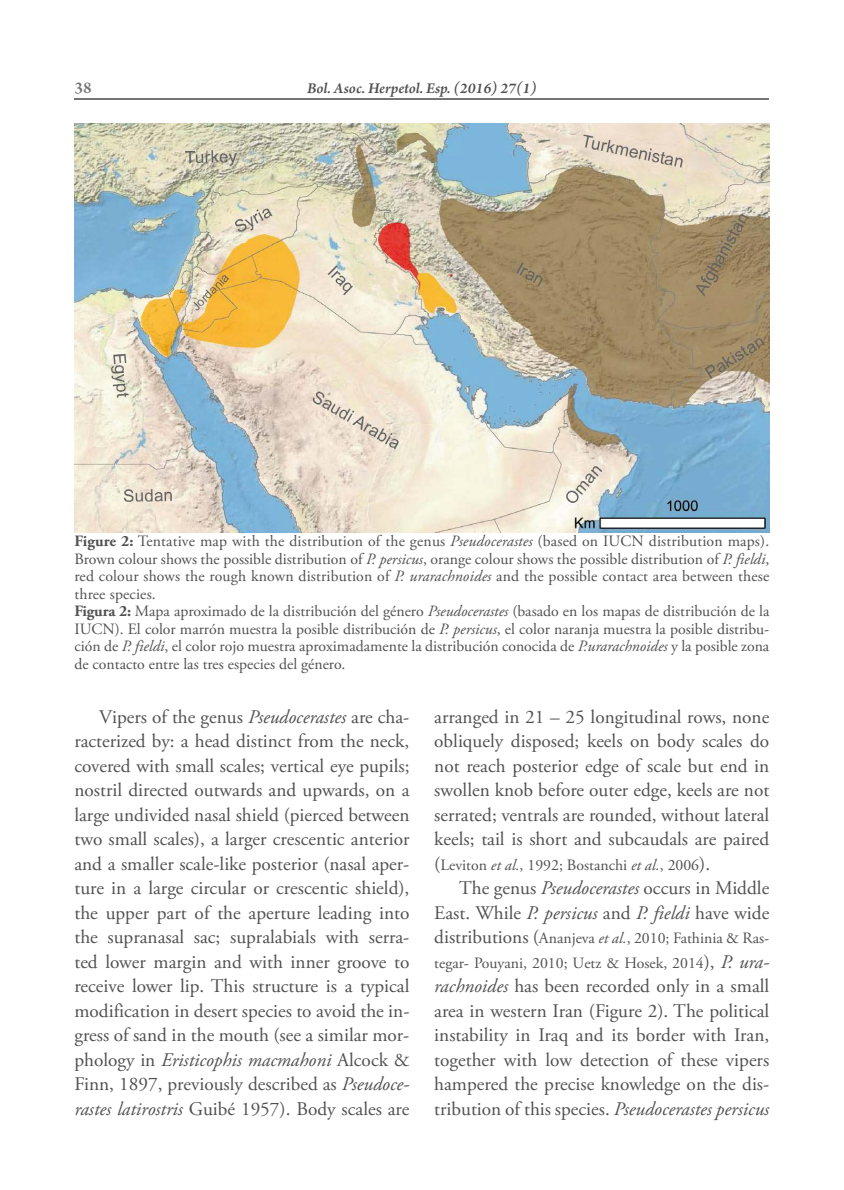
<style>
.page{position:relative;width:844px;height:1190px;background:#fff}
.page>*{position:absolute;margin:0;border:0;box-sizing:border-box;transform-origin:0 0}
.t1{font:19.25px/24.5px "Adobe Garamond Pro";color:#515153;text-align:justify}
.t2{font:600 17.5px "Arno Pro";color:#757576}
.t3{font:15.75px/17.5px "Adobe Garamond Pro";color:#515153}
.t4{font:italic 600 15.75px "Arno Pro";color:#515153}
.s1{font-weight:700}
.s2{font-style:italic}
.s3{font-size:19.25px}
.s4{font-style:italic;font-size:19.25px}
</style>
<div class="page">
<hr style="left:74px;top:99px;width:695px;height:1px;background:#757576">
<img style="left:74px;top:123px;width:695px;height:409px">
<p class="t2" style="left:74px;top:76px;width:19px">38</p>
<p class="t4" style="left:307px;top:78px;width:231px">Bol. Asoc. Herpetol. Esp. (2016) 27(1)</p>
<p class="t3" style="left:74px;top:534px;width:696px"><span class="s1">Figure 2:</span> Tentative map with the distribution of the genus <span class="s2">Pseudocerastes</span> (based on IUCN distribution maps).<br>Brown colour shows the possible distribution of <span class="s2">P. persicus</span>, orange colour shows the possible distribution of <span class="s2">P. fieldi</span>, red colour shows the rough known distribution of <span class="s2">P. urarachnoides</span> and the possible contact area between these three species.<br><span class="s1">Figura 2:</span> Mapa aproximado de la distribución del género <span class="s2">Pseudocerastes</span> (basado en los mapas de distribución de la IUCN). El color marrón muestra la posible distribución de <span class="s2">P. persicus</span>, el color naranja muestra la posible distribu&shy;ción de <span class="s2">P. fieldi</span>, el color rojo muestra aproximadamente la distribución conocida de <span class="s2">P.urarachnoides</span> y la posible zona de contacto entre las tres especies del género.</p>
<p class="t1" style="left:74px;top:706px;width:336px;text-indent:25px">Vipers of the genus <span class="s2">Pseudocerastes</span> are cha&shy;racterized by: a head distinct from the neck, covered with small scales; vertical eye pupils; nostril directed outwards and upwards, on a large undivided nasal shield (pierced between two small scales), a larger crescentic anterior and a smaller scale-like posterior (nasal aper&shy;ture in a large circular or crescentic shield), the upper part of the aperture leading into the supranasal sac; supralabials with serra&shy;ted lower margin and with inner groove to receive lower lip. This structure is a typical modification in desert species to avoid the in&shy;gress of sand in the mouth (see a similar mor&shy;phology in <span class="s2">Eristicophis macmahoni</span> Alcock &amp; Finn, 1897, previously described as <span class="s2">Pseudoce&shy;rastes latirostris</span> Guibé 1957). Body scales are</p>
<p class="t1" style="left:434px;top:706px;width:336px">arranged in 21 – 25 longitudinal rows, none obliquely disposed; keels on body scales do not reach posterior edge of scale but end in swollen knob before outer edge, keels are not serrated; ventrals are rounded, without lateral keels; tail is short and subcaudals are paired</p>
<p class="t3" style="left:434px;top:857px;width:277px"><span class="s3">(</span>Leviton <span class="s2">et al.</span>, 1992; Bostanchi <span class="s2">et al.</span>, 2006<span class="s3">).</span></p>
<p class="t1" style="left:434px;top:877px;width:336px;text-align:right">The genus <span class="s2">Pseudocerastes</span> occurs in Middle<br>East. While <span class="s2">P. persicus</span> and <span class="s2">P. fieldi</span> have wide</p>
<p class="t3" style="left:434px;top:927px;width:336px;line-height:24.5px"><span class="s3">distributions (</span>Ananjeva <span class="s2">et al.</span>, 2010; Fathinia &amp; Ras&shy;tegar- Pouyani, 2010; Uetz &amp; Hosek, 2014<span class="s3">),</span> <span class="s4">P. ura-</span></p>
<p class="t1" style="left:434px;top:975px;width:336px"><span class="s2">rachnoides</span> has been recorded only in a small area in western Iran (Figure 2). The political instability in Iraq and its border with Iran, together with low detection of these vipers hampered the precise knowledge on the dis&shy;tribution of this species. <span class="s2">Pseudocerastes persicus</span></p>
</div>
